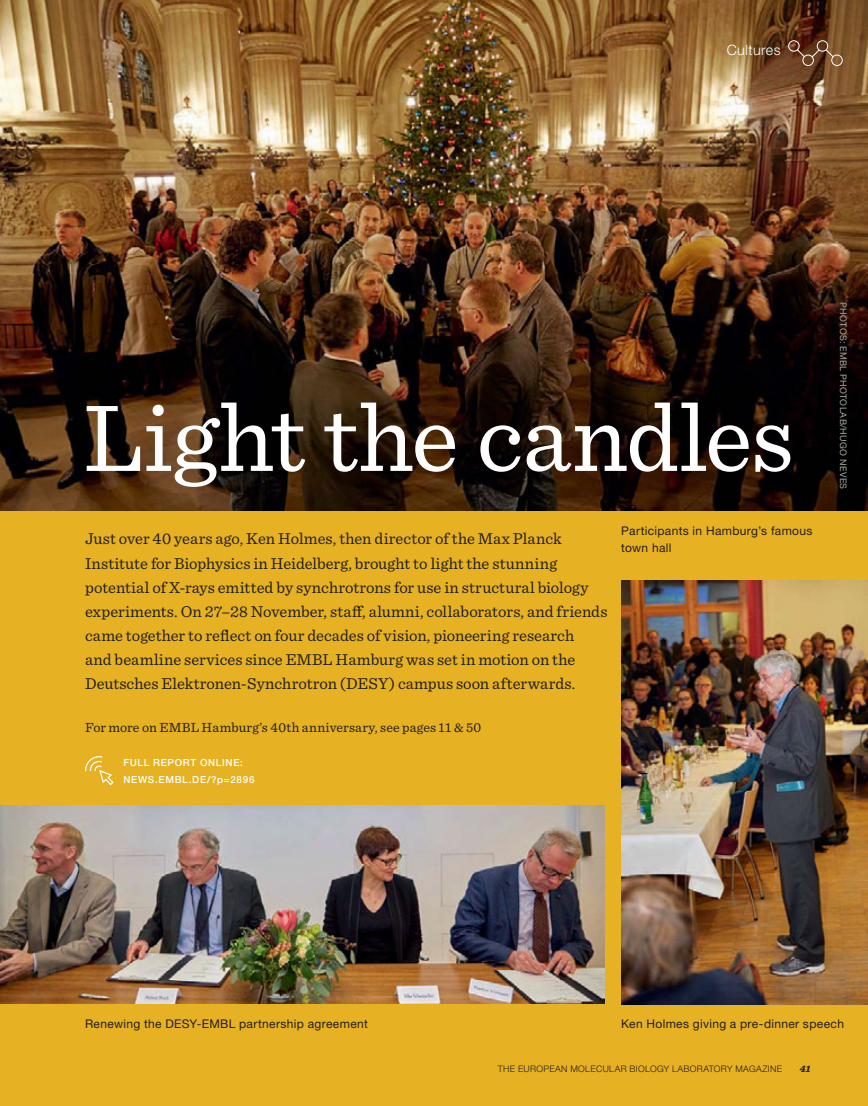
<style>
.page{position:relative;width:868px;height:1106px;background:#fff}
.page>*{position:absolute;margin:0;border:0;box-sizing:border-box;transform-origin:0 0}
.t1{font:99.45px "Sentinel";letter-spacing:-.01em;color:#fff}
.t2{font:16.5px/24px "Sentinel";color:#231f20}
.t3{font:300 14.25px "Helvetica Neue LT Std";letter-spacing:.035em;color:#fff}
.t4{font:13.8px "Sentinel";letter-spacing:.01em;color:#231f20}
.t5{font:12px/17px "Helvetica Neue LT Std";letter-spacing:.025em;color:#231f20}
.t6{font:500 9.75px/17px "Helvetica Neue LT Std";letter-spacing:.075em;color:#fff}
.t7{font:italic 900 9.75px "Sentinel";color:#231f20}
.t8{font:300 9px "Helvetica Neue LT Std";letter-spacing:.04em;color:#231f20}
.t9{font:9px "Helvetica Neue LT Std";letter-spacing:.035em;color:#a3ae9c}
</style>
<div class="page">
<div style="left:0;top:0;width:867px;height:1106px;background:#e6b122"></div>
<img style="left:0;top:0;width:867px;height:510px">
<img style="left:0;top:805px;width:604px;height:198px">
<img style="left:621px;top:580px;width:246px;height:425px">
<svg style="left:85px;top:756px;width:29px;height:29px"></svg>
<div style="left:802px;top:55px;width:11px;height:11px;border:1px solid #fff;border-radius:50%"></div>
<div style="left:831px;top:55px;width:11px;height:11px;border:1px solid #fff;border-radius:50%"></div>
<div style="left:788px;top:40px;width:11px;height:12px;border:1px solid #fff;border-radius:50%"></div>
<div style="left:816px;top:40px;width:12px;height:12px;border:1px solid #fff;border-radius:50%"></div>
<svg style="left:796px;top:48px;width:38px;height:10px"></svg>
<p class="t3" style="left:726px;top:45px;width:56px">Cultures</p>
<h1 class="t1" style="left:83px;top:399px;width:712px">Light the candles</h1>
<p class="t2" style="left:85px;top:527px;width:524px">Just over 40 years ago, Ken Holmes, then director of the Max Planck Institute for Biophysics in Heidelberg, brought to light the stunning potential of X-rays emitted by synchrotrons for use in structural biology experiments. On 27–28 November, staff, alumni, collaborators, and friends came together to reflect on four decades of vision, pioneering research<br>and beamline services since EMBL Hamburg was set in motion on the Deutsches Elektronen-Synchrotron (DESY) campus soon afterwards.</p>
<p class="t4" style="left:85px;top:721px;width:397px">For more on EMBL Hamburg’s 40th anniversary, see pages 11 &amp; 50</p>
<p class="t6" style="left:123px;top:754px;width:132px">FULL REPORT ONLINE:<br>NEWS.EMBL.DE/?p=2896</p>
<p class="t5" style="left:621px;top:523px;width:193px">Participants in Hamburg’s famous town hall</p>
<p class="t9" style="left:846px;top:302px;width:188px;rotate:90deg">PHOTOS: EMBL PHOTOLAB/HUGO NEVES</p>
<p class="t5" style="left:85px;top:1016px;width:284px">Renewing the DESY-EMBL partnership agreement</p>
<p class="t5" style="left:621px;top:1016px;width:224px">Ken Holmes giving a pre-dinner speech</p>
<p class="t8" style="left:498px;top:1065px;width:286px">THE EUROPEAN MOLECULAR BIOLOGY LABORATORY MAGAZINE</p>
<p class="t7" style="left:799px;top:1065px;width:12px">41</p>
</div>
